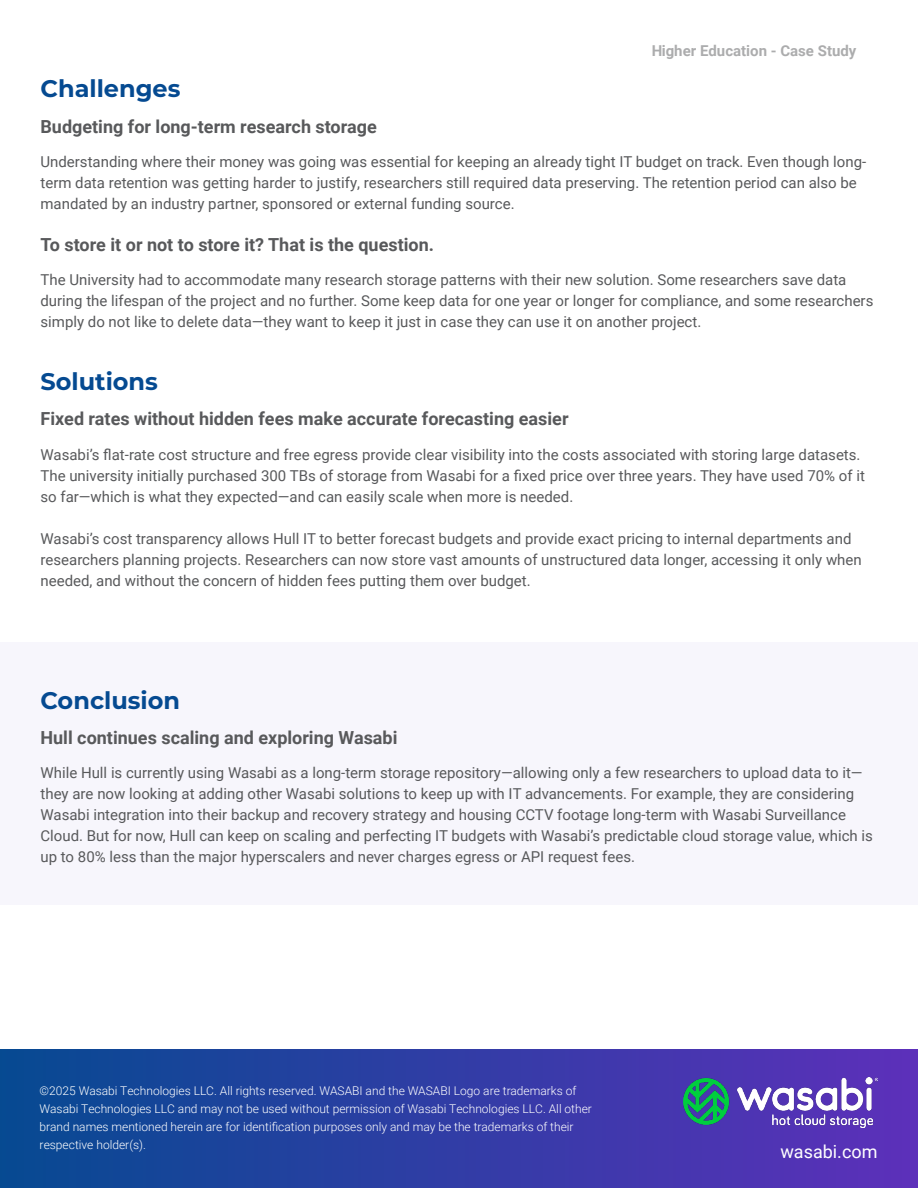
<style>
.page{position:relative;width:918px;height:1188px;background:#fff}
.page>*{position:absolute;margin:0;border:0;box-sizing:border-box;transform-origin:0 0}
.t1{font:700 24px "Montserrat";color:#054a91}
.t2{font:700 18px "Roboto";color:#58595b}
.t3{font:18px "Roboto";color:#fff}
.t4{font:15px/21px "Roboto";color:#58595b}
.t5{font:700 15px "Roboto";color:#58595b}
.t6{font:300 12px/18px "Roboto";color:#fff}
</style>
<div class="page">
<div style="left:0;top:1050px;width:918px;height:138px;background:linear-gradient(to right,#064a92,#5d30ba)"></div>
<div style="left:0;top:643px;width:918px;height:262px;background:#f7f6fc"></div>
<img style="left:683px;top:1077px;width:195px;height:50px">
<p class="t5" style="left:651px;top:40px;width:207px">Higher Education - Case Study</p>
<h1 class="t1" style="left:40px;top:72px;width:141px">Challenges</h1>
<p class="t2" style="left:40px;top:114px;width:338px">Budgeting for long-term research storage</p>
<p class="t4" style="left:40px;top:151px;width:827px">Understanding where their money was going was essential for keeping an already tight IT budget on track. Even though long&shy;term data retention was getting harder to justify, researchers still required data preserving. The retention period can also be mandated by an industry partner, sponsored or external funding source.</p>
<p class="t2" style="left:40px;top:232px;width:395px">To store it or not to store it? That is the question.</p>
<p class="t4" style="left:40px;top:269px;width:834px">The University had to accommodate many research storage patterns with their new solution. Some researchers save data during the lifespan of the project and no further. Some keep data for one year or longer for compliance, and some researchers simply do not like to delete data—they want to keep it just in case they can use it on another project.</p>
<h1 class="t1" style="left:40px;top:364px;width:119px">Solutions</h1>
<p class="t2" style="left:40px;top:406px;width:530px">Fixed rates without hidden fees make accurate forecasting easier</p>
<p class="t4" style="left:40px;top:443px;width:826px">Wasabi’s flat-rate cost structure and free egress provide clear visibility into the costs associated with storing large datasets.<br>The university initially purchased 300 TBs of storage from Wasabi for a fixed price over three years. They have used 70% of it so far—which is what they expected—and can easily scale when more is needed.</p>
<p class="t4" style="left:40px;top:527px;width:823px">Wasabi’s cost transparency allows Hull IT to better forecast budgets and provide exact pricing to internal departments and researchers planning projects. Researchers can now store vast amounts of unstructured data longer, accessing it only when needed, and without the concern of hidden fees putting them over budget.</p>
<h1 class="t1" style="left:40px;top:683px;width:141px">Conclusion</h1>
<p class="t2" style="left:40px;top:725px;width:359px">Hull continues scaling and exploring Wasabi</p>
<p class="t4" style="left:40px;top:762px;width:834px">While Hull is currently using Wasabi as a long-term storage repository—allowing only a few researchers to upload data to it— they are now looking at adding other Wasabi solutions to keep up with IT advancements. For example, they are considering Wasabi integration into their backup and recovery strategy and housing CCTV footage long-term with Wasabi Surveillance Cloud. But for now, Hull can keep on scaling and perfecting IT budgets with Wasabi’s predictable cloud storage value, which is up to 80% less than the major hyperscalers and never charges egress or API request fees.</p>
<p class="t6" style="left:40px;top:1081px;width:554px">©2025 Wasabi Technologies LLC. All rights reserved. WASABI and the WASABI Logo are trademarks of Wasabi Technologies LLC and may not be used without permission of Wasabi Technologies LLC. All other brand names mentioned herein are for identification purposes only and may be the trademarks of their respective holder(s).</p>
<p class="t3" style="left:780px;top:1139px;width:99px">wasabi.com</p>
</div>
